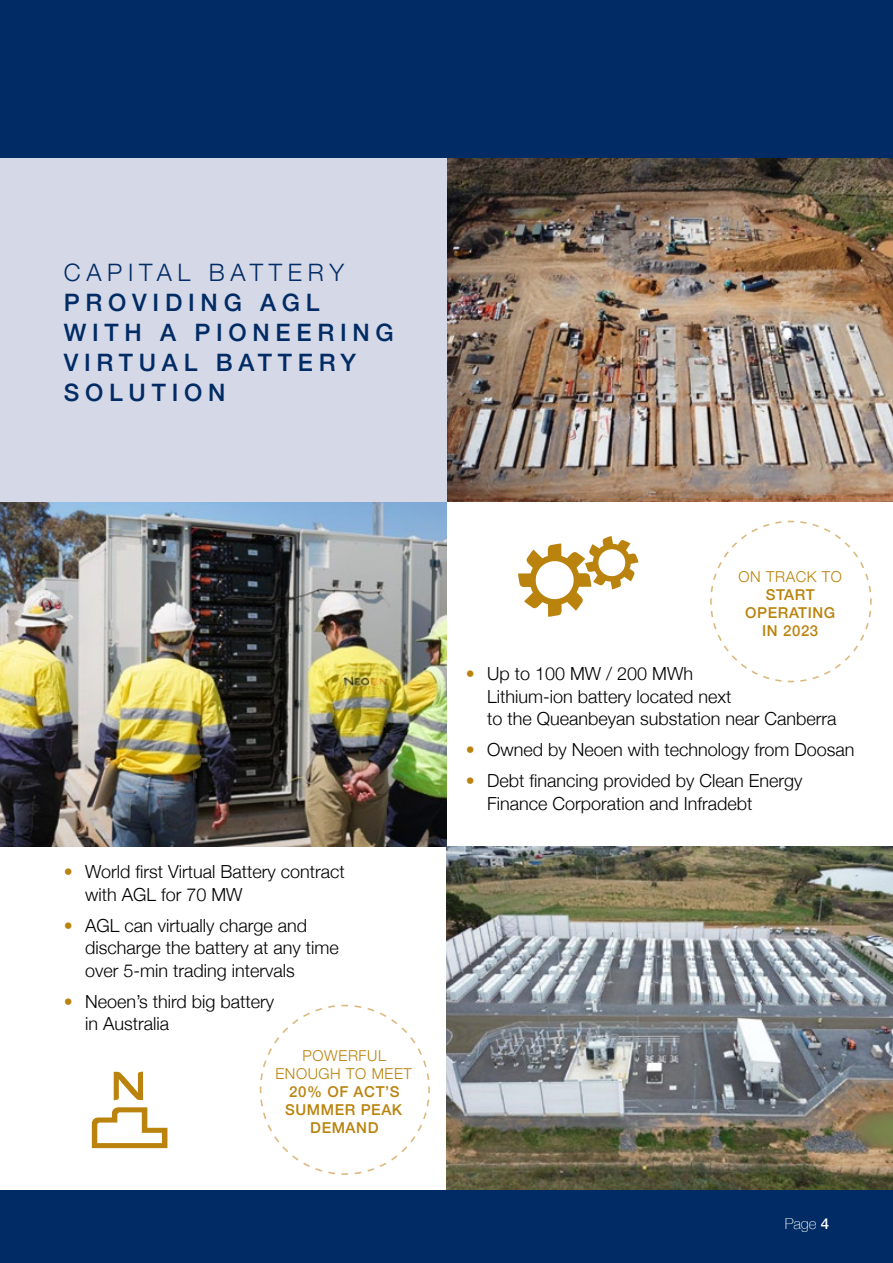
<style>
.page{position:relative;width:893px;height:1263px;background:#fff}
.page>*{position:absolute;margin:0;border:0;box-sizing:border-box;transform-origin:0 0}
.t1{font:500 24px/30px "Helvetica Neue";letter-spacing:.24em;color:#002b64}
.t2{font:300 24px "Helvetica Neue";letter-spacing:.24em;color:#002b64}
.t3{font:300 18px/22.5px "Helvetica Neue";color:#000}
.t4{font:500 15px/18px "Helvetica Neue";letter-spacing:.04em;color:#ba830d;text-align:center}
.t5{font:300 15px/18px "Helvetica Neue";letter-spacing:.04em;color:#ba830d;text-align:center}
.t6{font:100 15px "Helvetica Neue";color:#fff}
.s1{color:#ba830d}
.s2{font-weight:500}
</style>
<div class="page">
<img style="left:446px;top:846px;width:447px;height:345px">
<img style="left:0;top:502px;width:446px;height:344px">
<img style="left:446px;top:157px;width:447px;height:345px">
<div style="left:0;top:157px;width:446px;height:345px;background:#d5d8e7"></div>
<svg style="left:710px;top:520px;width:162px;height:163px"></svg>
<svg style="left:259px;top:1004px;width:171px;height:171px"></svg>
<svg style="left:92px;top:1071px;width:75px;height:77px"></svg>
<svg style="left:518px;top:536px;width:121px;height:81px"></svg>
<div style="left:0;top:0;width:893px;height:157px;background:#002b64"></div>
<div style="left:0;top:1191px;width:893px;height:72px;background:#002b64"></div>
<h1 class="t2" style="left:64px;top:253px;width:282px">CAPITAL BATTERY</h1>
<h1 class="t1" style="left:64px;top:286px;width:331px">PROVIDING AGL<br>WITH A PIONEERING<br>VIRTUAL BATTERY<br>SOLUTION</h1>
<p class="t3" style="left:85px;top:859px;width:261px;text-indent:-21px"><span class="s1">•</span> World first Virtual Battery contract with AGL for 70 MW</p>
<p class="t3" style="left:85px;top:913px;width:255px;text-indent:-21px"><span class="s1">•</span> AGL can virtually charge and discharge the battery at any time over 5-min trading intervals</p>
<p class="t3" style="left:85px;top:989px;width:191px;text-indent:-21px"><span class="s1">•</span> Neoen’s third big battery in Australia</p>
<p class="t5" style="left:275px;top:1045px;width:138px">POWERFUL<br>ENOUGH TO MEET</p>
<p class="t4" style="left:285px;top:1081px;width:119px">20% OF ACT’S<br>SUMMER PEAK<br>DEMAND</p>
<p class="t5" style="left:738px;top:566px;width:105px">ON TRACK TO</p>
<p class="t4" style="left:745px;top:584px;width:92px">START<br>OPERATING<br>IN 2023</p>
<p class="t3" style="left:487px;top:661px;width:351px;text-indent:-21px"><span class="s1">•</span> Up to 100 MW / 200 MWh<br>Lithium-ion battery located next<br>to the Queanbeyan substation near Canberra</p>
<p class="t3" style="left:466px;top:737px;width:390px"><span class="s1">•</span> Owned by Neoen with technology from Doosan</p>
<p class="t3" style="left:487px;top:768px;width:317px;text-indent:-21px"><span class="s1">•</span> Debt financing provided by Clean Energy<br>Finance Corporation and Infradebt</p>
<p class="t6" style="left:785px;top:1212px;width:46px">Page <span class="s2">4</span></p>
</div>
